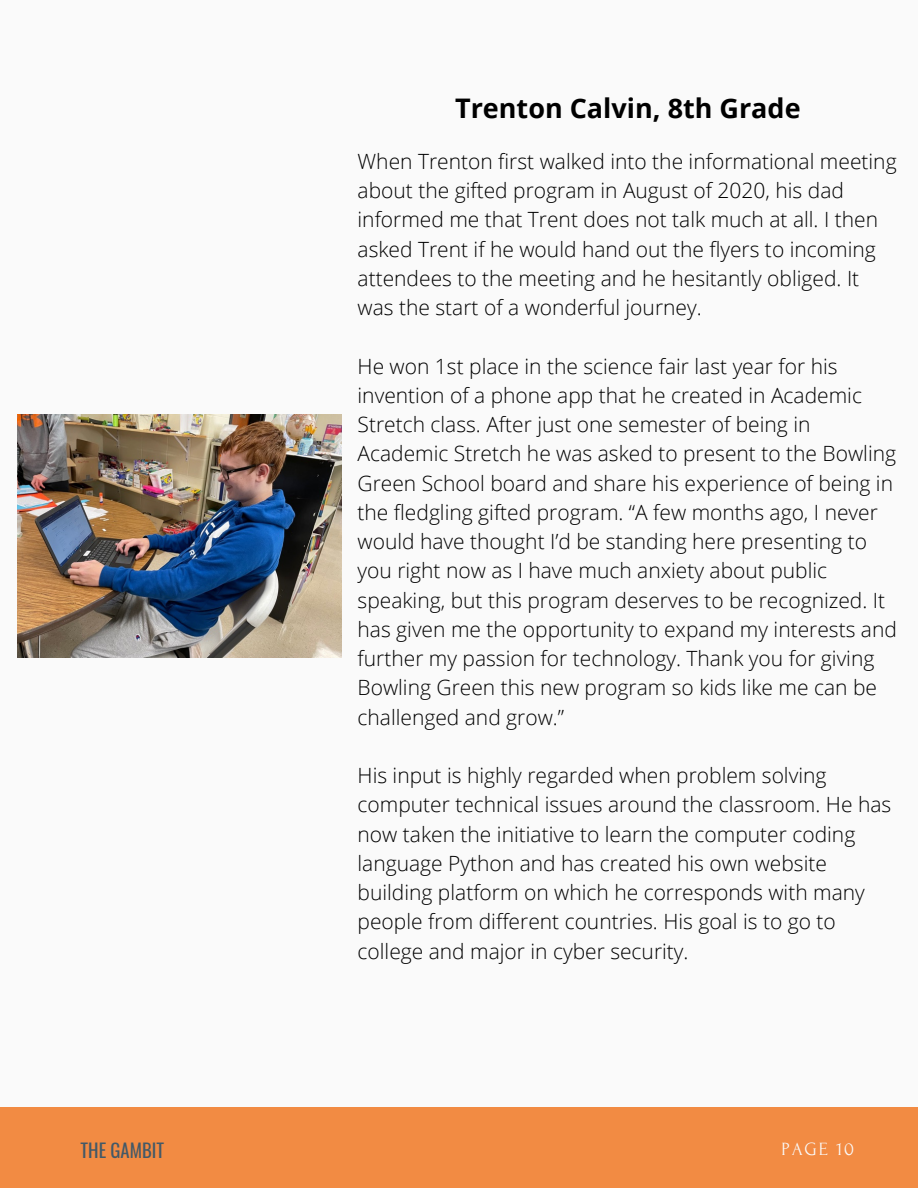
<style>
.page{position:relative;width:918px;height:1188px;background:#fafafa}
.page>*{position:absolute;margin:0;border:0;box-sizing:border-box;transform-origin:0 0}
.t1{font:700 27px "Open Sans";color:#000}
.t2{font:300 21px/29.2px "Open Sans";color:#000}
.t3{font:18.6px "Oswald";color:#435967}
.t4{font:18.6px "Forum";letter-spacing:.1em;color:#fafafa}
</style>
<div class="page">
<div style="left:0;top:1107px;width:918px;height:81px;background:#f28b43"></div>
<img style="left:18px;top:415px;width:324px;height:243px">
<p class="t1" style="left:455px;top:90px;width:347px">Trenton Calvin, 8th Grade</p>
<p class="t2" style="left:358px;top:146px;width:541px">When Trenton first walked into the informational meeting about the gifted program in August of 2020, his dad informed me that Trent does not talk much at all. I then asked Trent if he would hand out the flyers to incoming attendees to the meeting and he hesitantly obliged. It was the start of a wonderful journey.</p>
<p class="t2" style="left:358px;top:351px;width:541px">He won 1st place in the science fair last year for his invention of a phone app that he created in Academic Stretch class. After just one semester of being in Academic Stretch he was asked to present to the Bowling Green School board and share his experience of being in the fledgling gifted program. “A few months ago, I never would have thought I’d be standing here presenting to you right now as I have much anxiety about public speaking, but this program deserves to be recognized. It has given me the opportunity to expand my interests and further my passion for technology. Thank you for giving Bowling Green this new program so kids like me can be challenged and grow.”</p>
<p class="t2" style="left:358px;top:760px;width:535px">His input is highly regarded when problem solving computer technical issues around the classroom. He has now taken the initiative to learn the computer coding language Python and has created his own website building platform on which he corresponds with many people from different countries. His goal is to go to college and major in cyber security.</p>
<p class="t3" style="left:81px;top:1136px;width:85px">THE GAMBIT</p>
<p class="t4" style="left:781px;top:1139px;width:74px">PAGE 10</p>
</div>
